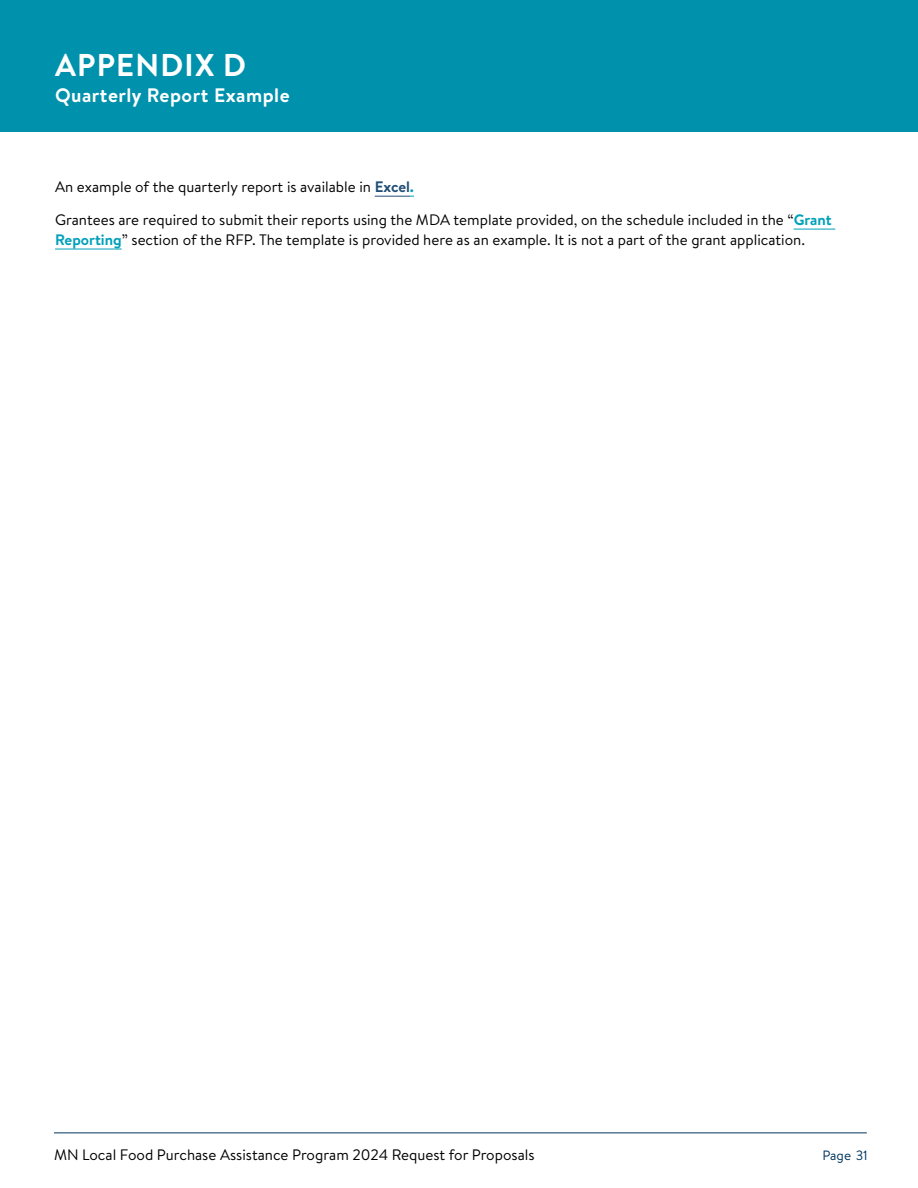
<style>
.page{position:relative;width:918px;height:1188px;background:#fff}
.page>*{position:absolute;margin:0;border:0;box-sizing:border-box;transform-origin:0 0}
.t1{font:700 31.5px "Brandon Grotesque";letter-spacing:.025em;color:#fff}
.t2{font:700 19.5px "Brandon Text";letter-spacing:.025em;color:#fff}
.t3{font:15.15px/32.8px "Brandon Text";color:#000}
.t4{font:13.5px "Brandon Text";color:#003660}
.s1{font-weight:700;color:#214e76}
.s2{font-weight:700;color:#00a0b9}
</style>
<div class="page">
<hr style="left:54px;top:1132px;width:813px;height:1px;background:#003660">
<div style="left:0;top:0;width:918px;height:132px;background:#0091ac"></div>
<hr style="left:375px;top:196px;width:35px;height:1px;background:#214e76">
<hr style="left:794px;top:229px;width:41px;height:1px;background:#00a0b9">
<hr style="left:55px;top:249px;width:67px;height:1px;background:#00a0b9">
<h1 class="t1" style="left:55px;top:43px;width:192px">APPENDIX D</h1>
<p class="t2" style="left:55px;top:81px;width:236px">Quarterly Report Example</p>
<p class="t3" style="left:55px;top:170px;width:778px">An example of the quarterly report is available in <span class="s1">Excel</span><span class="s2">.<br></span>Grantees are required to submit their reports using the MDA template provided, on the schedule included in the “<span class="s2">Grant</span></p>
<p class="t3" style="left:55px;top:223px;width:750px"><span class="s2">Reporting</span>” section of the RFP. The template is provided here as an example. It is not a part of the grant application.</p>
<p class="t3" style="left:54px;top:1137px;width:482px">MN Local Food Purchase Assistance Program 2024 Request for Proposals</p>
<p class="t4" style="left:822px;top:1146px;width:47px">Page 31</p>
</div>
